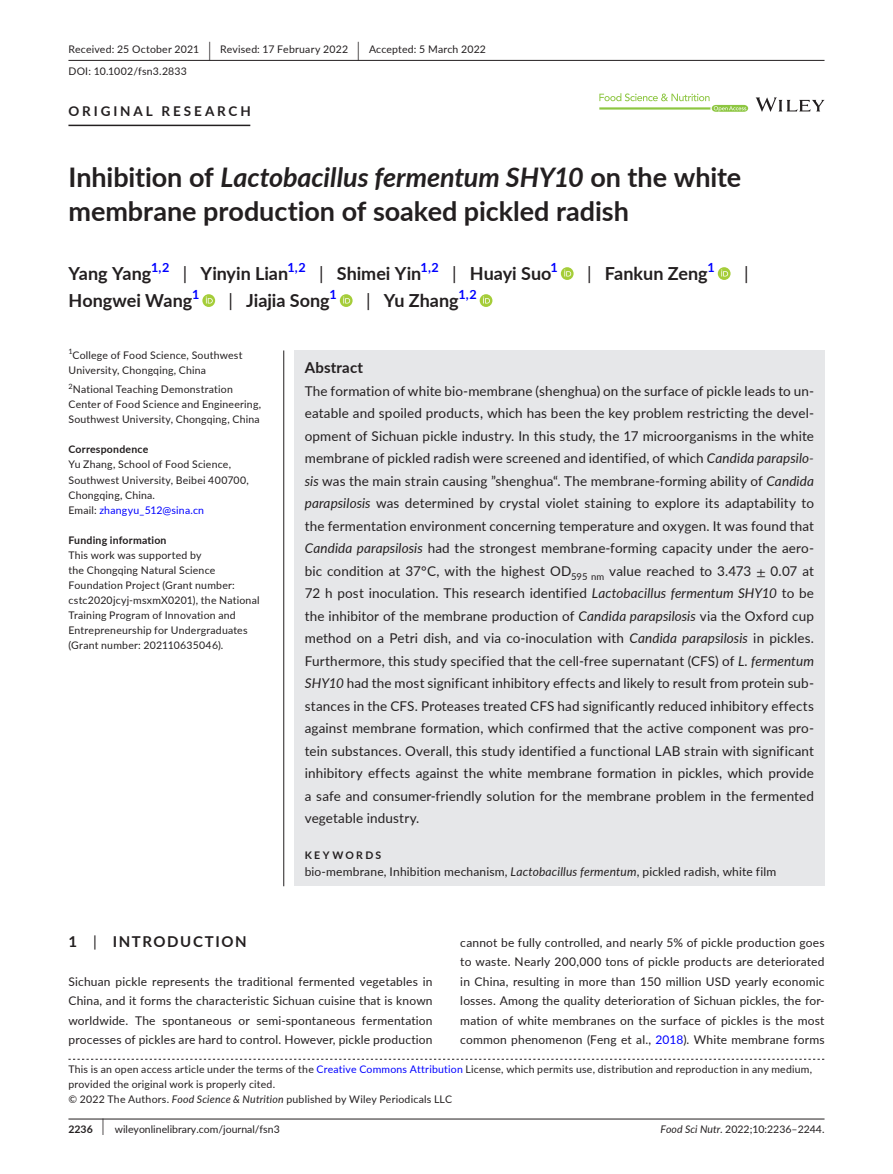
<style>
.page{position:relative;width:893px;height:1174px;background:#fff}
.page>*{position:absolute;margin:0;border:0;box-sizing:border-box;transform-origin:0 0}
.t1{font:700 27px/34.5px "Lato";color:#231f20}
.t2{font:700 18px "Lato";color:#231f20}
.t3{font:18px "Lato";color:#231f20}
.t4{font:700 15px "Lato";letter-spacing:.1em;color:#231f20}
.t5{font:700 15px "Lato";letter-spacing:.015em;color:#231f20}
.t6{font:13.5px/22.5px "Lato";letter-spacing:.01em;color:#231f20;text-align:justify}
.t7{font:700 13.5px "Lato";letter-spacing:.215em;color:#231f20}
.t8{font:700 12.6px "Lato";color:#00f}
.t9{font:12px/19.5px "Lato";letter-spacing:.015em;color:#231f20;text-align:justify}
.t10{font:10.5px/15px "Lato";letter-spacing:.02em;color:#231f20}
.t11{font:10.5px "Lato";color:#231f20}
.t12{font:700 10.5px "Lato";letter-spacing:.02em;color:#231f20}
.t13{font:700 10.5px "Lato";letter-spacing:.22em;color:#231f20}
.t14{font:7.35px "Lato";color:#231f20}
.s1{font-size:19.65px}
.s2{font-style:italic}
.s3{font-weight:400}
.s4{color:#00f}
.s5{font-family:"STIX"}
.s6{font-weight:700}
.s7{font-size:17.4px}
</style>
<div class="page">
<hr style="left:68px;top:1118px;width:756px;height:1px;background:#231f20">
<svg style="left:756px;top:97px;width:68px;height:15px"></svg>
<svg style="left:599px;top:93px;width:149px;height:19px"></svg>
<hr style="left:68px;top:60px;width:756px;height:1px;background:#231f20">
<hr style="left:68px;top:125px;width:182px;height:1px;background:#231f20">
<svg style="left:561px;top:267px;width:13px;height:13px"></svg>
<svg style="left:564px;top:269px;width:7px;height:7px"></svg>
<svg style="left:718px;top:267px;width:12px;height:13px"></svg>
<svg style="left:721px;top:269px;width:7px;height:7px"></svg>
<svg style="left:202px;top:294px;width:13px;height:13px"></svg>
<svg style="left:206px;top:296px;width:7px;height:7px"></svg>
<svg style="left:340px;top:294px;width:13px;height:13px"></svg>
<svg style="left:343px;top:296px;width:7px;height:7px"></svg>
<svg style="left:480px;top:294px;width:12px;height:13px"></svg>
<svg style="left:483px;top:296px;width:7px;height:7px"></svg>
<svg style="left:68px;top:1058px;width:756px;height:1px"></svg>
<div style="left:294px;top:350px;width:530px;height:536px;background:#e6e7e9"></div>
<hr style="left:283px;top:350px;width:1px;height:536px;background:#231f20">
<p class="t10" style="left:68px;top:38px;width:419px;line-height:21.8px">Received: 25 October 2021 <span class="s1">|</span> Revised: 17 February 2022 <span class="s1">|</span> Accepted: 5 March 2022<br>DOI: 10.1002/fsn3.2833</p>
<p class="t7" style="left:68px;top:101px;width:184px">ORIGINAL RESEARCH</p>
<h1 class="t1" style="left:68px;top:159px;width:674px">Inhibition of <span class="s2">Lactobacillus fermentum SHY10</span> on the white membrane production of soaked pickled radish</h1>
<h2 class="t2" style="left:68px;top:260px;width:84px">Yang Yang</h2>
<p class="t8" style="left:151px;top:258px;width:20px">1,2</p>
<h2 class="t2" style="left:183px;top:260px;width:107px"><span class="s3">|</span> Yinyin Lian</h2>
<p class="t8" style="left:287px;top:258px;width:20px">1,2</p>
<h2 class="t2" style="left:319px;top:260px;width:104px"><span class="s3">|</span> Shimei Yin</h2>
<p class="t8" style="left:420px;top:258px;width:20px">1,2</p>
<h2 class="t2" style="left:452px;top:260px;width:101px"><span class="s3">|</span> Huayi Suo</h2>
<p class="t8" style="left:550px;top:258px;width:9px">1</p>
<h2 class="t2" style="left:587px;top:260px;width:122px"><span class="s3">|</span> Fankun Zeng</h2>
<p class="t8" style="left:707px;top:258px;width:9px">1</p>
<h2 class="t3" style="left:744px;top:260px;width:6px">|</h2>
<h2 class="t2" style="left:68px;top:287px;width:125px">Hongwei Wang</h2>
<p class="t8" style="left:192px;top:285px;width:9px">1</p>
<h2 class="t2" style="left:229px;top:287px;width:103px"><span class="s3">|</span> Jiajia Song</h2>
<p class="t8" style="left:329px;top:285px;width:9px">1</p>
<h2 class="t2" style="left:366px;top:287px;width:94px"><span class="s3">|</span> Yu Zhang</h2>
<p class="t8" style="left:458px;top:285px;width:20px">1,2</p>
<p class="t14" style="left:68px;top:346px;width:6px">1</p>
<p class="t10" style="left:68px;top:347px;width:176px;text-indent:4px">College of Food Science, Southwest<br>University, Chongqing, China</p>
<p class="t14" style="left:68px;top:381px;width:6px">2</p>
<p class="t10" style="left:68px;top:382px;width:194px;text-indent:4px">National Teaching Demonstration<br>Center of Food Science and Engineering,<br>Southwest University, Chongqing, China</p>
<p class="t12" style="left:68px;top:442px;width:81px">Correspondence</p>
<p class="t10" style="left:68px;top:457px;width:182px">Yu Zhang, School of Food Science,<br>Southwest University, Beibei 400700,<br>Chongqing, China.<br>Email: <span class="s4">zhangyu_512@sina.cn</span></p>
<p class="t12" style="left:68px;top:532px;width:100px">Funding information</p>
<p class="t10" style="left:68px;top:547px;width:193px">This work was supported by<br>the Chongqing Natural Science Foundation Project (Grant number: cstc2020jcyj-msxmX0201), the National Training Program of Innovation and Entrepreneurship for Undergraduates (Grant number: 202110635046).</p>
<p class="t5" style="left:305px;top:356px;width:60px">Abstract</p>
<p class="t6" style="left:305px;top:379px;width:511px">The formation of white bio-membrane (shenghua) on the surface of pickle leads to un&shy;eatable and spoiled products, which has been the key problem restricting the devel&shy;opment of Sichuan pickle industry. In this study, the 17 microorganisms in the white membrane of pickled radish were screened and identified, of which <span class="s2">Candida parapsilo&shy;sis</span> was the main strain causing ”shenghua“. The membrane-forming ability of <span class="s2">Candida parapsilosis</span> was determined by crystal violet staining to explore its adaptability to the fermentation environment concerning temperature and oxygen. It was found that <span class="s2">Candida parapsilosis</span> had the strongest membrane-forming capacity under the aero&shy;bic condition at 37°C, with the highest OD<sub>595</sub> <sub>nm</sub> value reached to 3.473 <span class="s5">±</span> 0.07 at 72 h post inoculation. This research identified <span class="s2">Lactobacillus fermentum SHY10</span> to be the inhibitor of the membrane production of <span class="s2">Candida parapsilosis</span> via the Oxford cup method on a Petri dish, and via co-inoculation with <span class="s2">Candida parapsilosis</span> in pickles.<br>Furthermore, this study specified that the cell-free supernatant (CFS) of <span class="s2">L. fermentum SHY10</span> had the most significant inhibitory effects and likely to result from protein sub&shy;stances in the CFS. Proteases treated CFS had significantly reduced inhibitory effects against membrane formation, which confirmed that the active component was pro&shy;tein substances. Overall, this study identified a functional LAB strain with significant inhibitory effects against the white membrane formation in pickles, which provide a safe and consumer-friendly solution for the membrane problem in the fermented vegetable industry.</p>
<p class="t13" style="left:305px;top:847px;width:78px">KEYWORDS</p>
<p class="t9" style="left:305px;top:861px;width:473px">bio-membrane, Inhibition mechanism, <span class="s2">Lactobacillus fermentum</span>, pickled radish, white film</p>
<p class="t4" style="left:68px;top:930px;width:180px">1 <span class="s3">|</span> INTRODUCTION</p>
<p class="t9" style="left:68px;top:971px;width:366px">Sichuan pickle represents the traditional fermented vegetables in China, and it forms the characteristic Sichuan cuisine that is known worldwide. The spontaneous or semi-spontaneous fermentation processes of pickles are hard to control. However, pickle production</p>
<p class="t9" style="left:460px;top:932px;width:366px">cannot be fully controlled, and nearly 5% of pickle production goes to waste. Nearly 200,000 tons of pickle products are deteriorated in China, resulting in more than 150 million USD yearly economic losses. Among the quality deterioration of Sichuan pickles, the for&shy;mation of white membranes on the surface of pickles is the most common phenomenon (Feng et al., <span class="s4">2018</span>). White membrane forms</p>
<p class="t10" style="left:68px;top:1061px;width:745px">This is an open access article under the terms of the <span class="s4">Creative Commons Attribution</span> License, which permits use, distribution and reproduction in any medium, provided the original work is properly cited.<br>© 2022 The Authors. <span class="s2">Food Science &amp; Nutrition</span> published by Wiley Periodicals LLC</p>
<p class="t11" style="left:68px;top:1121px;width:213px"><span class="s6">2236</span> <span class="s7">|</span> wileyonlinelibrary.com/journal/fsn3</p>
<p class="t11" style="left:661px;top:1121px;width:165px"><span class="s2">Food Sci Nutr.</span> 2022;10:2236–2244.</p>
</div>
